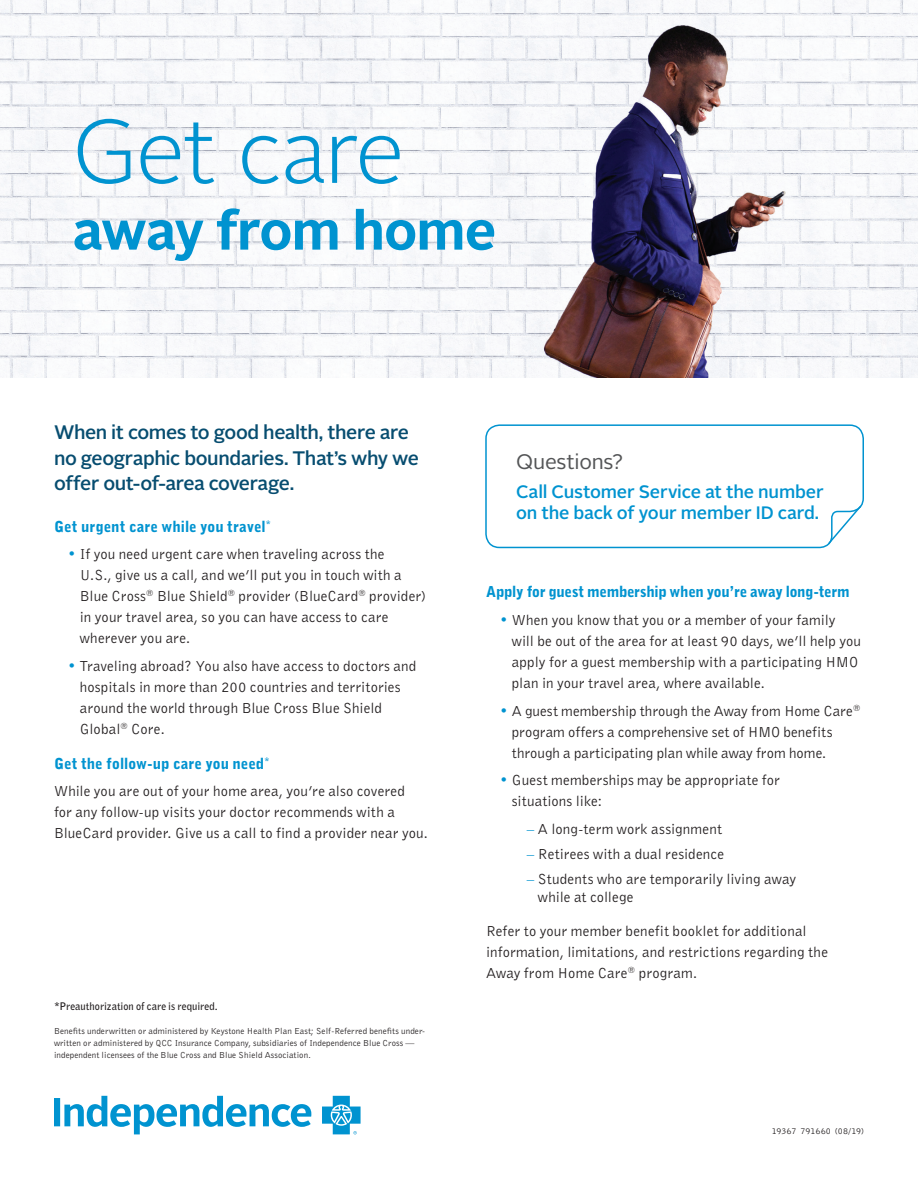
<style>
.page{position:relative;width:918px;height:1188px;background:#fff}
.page>*{position:absolute;margin:0;border:0;box-sizing:border-box;transform-origin:0 0}
.Letter_Headline{font:300 90px "Alright Sans";letter-spacing:-.03em;color:#0093d0}
.Letter_Headline-2{font:700 54px "Alright Sans";letter-spacing:-.02em;color:#0093d0}
.sub{font:21px "Alright Sans";letter-spacing:-.01em;color:#545557}
.Body{font:500 19.5px/25.5px "Alright Sans";letter-spacing:-.02em;color:#074d70}
.sub-2{font:500 18px/21.6px "Alright Sans";letter-spacing:-.01em;color:#0093d0}
.Body-2{font:15px/21px "Bell Gothic";letter-spacing:.01em;color:#231f20}
.Body-3{font:900 15px "Bell Gothic";letter-spacing:-.005em;color:#0093d0}
.Sub_Sub{font:700 10.5px "Bell Gothic";letter-spacing:.01em;color:#231f20}
.Disclaimer{font:9px/12px "Bell Gothic";letter-spacing:.01em;color:#231f20}
.footnote{font:9px "Bell Gothic";letter-spacing:.01em;color:#231f20}
.s1{color:#0093d0}
</style>
<div class="page">
<img style="left:0;top:0;width:918px;height:378px">
<svg style="left:54px;top:1096px;width:307px;height:39px"></svg>
<svg style="left:485px;top:424px;width:379px;height:125px"></svg>
<svg style="left:827px;top:504px;width:36px;height:41px"></svg>
<p class="Letter_Headline" style="left:72px;top:91px;width:334px">Get care</p>
<p class="Letter_Headline-2" style="left:72px;top:193px;width:425px">away from home</p>
<p class="Body" style="left:54px;top:420px;width:367px">When it comes to good health, there are no geographic boundaries. That’s why we offer out-of-area coverage.</p>
<p class="Body-3" style="left:54px;top:516px;width:218px">Get urgent care while you travel<sup>*</sup></p>
<p class="Body-2" style="left:80px;top:543px;width:348px;text-indent:-12px"><span class="s1">•</span> If you need urgent care when traveling across the<br>U.S., give us a call, and we’ll put you in touch with a Blue Cross<sup>®</sup> Blue Shield<sup>®</sup> provider (BlueCard<sup>®</sup> provider) in your travel area, so you can have access to care wherever you are.</p>
<p class="Body-2" style="left:80px;top:655px;width:338px;text-indent:-12px"><span class="s1">•</span> Traveling abroad? You also have access to doctors and hospitals in more than 200 countries and territories around the world through Blue Cross Blue Shield Global<sup>®</sup> Core.</p>
<p class="Body-3" style="left:54px;top:753px;width:217px">Get the follow-up care you need<sup>*</sup></p>
<p class="Body-2" style="left:54px;top:780px;width:376px">While you are out of your home area, you’re also covered<br>for any follow-up visits your doctor recommends with a<br>BlueCard provider. Give us a call to find a provider near you.</p>
<p class="Sub_Sub" style="left:54px;top:999px;width:165px">*Preauthorization of care is required.</p>
<p class="Disclaimer" style="left:54px;top:1025px;width:373px">Benefits underwritten or administered by Keystone Health Plan East; Self-Referred benefits under&shy;written or administered by QCC Insurance Company, subsidiaries of Independence Blue Cross — independent licensees of the Blue Cross and Blue Shield Association.</p>
<p class="sub" style="left:516px;top:448px;width:109px">Questions?</p>
<p class="sub-2" style="left:516px;top:481px;width:309px">Call Customer Service at the number on the back of your member ID card.</p>
<p class="Body-3" style="left:486px;top:582px;width:365px">Apply for guest membership when you’re away long-term</p>
<p class="Body-2" style="left:512px;top:609px;width:351px;text-indent:-12px"><span class="s1">•</span> When you know that you or a member of your family will be out of the area for at least 90 days, we’ll help you apply for a guest membership with a participating HMO plan in your travel area, where available.</p>
<p class="Body-2" style="left:512px;top:700px;width:350px;text-indent:-12px"><span class="s1">•</span> A guest membership through the Away from Home Care<sup>® </sup>program offers a comprehensive set of HMO benefits through a participating plan while away from home.</p>
<p class="Body-2" style="left:512px;top:770px;width:270px;text-indent:-12px"><span class="s1">•</span> Guest memberships may be appropriate for situations like:</p>
<p class="Body-2" style="left:527px;top:818px;width:197px"><span class="s1">–</span> A long-term work assignment</p>
<p class="Body-2" style="left:527px;top:843px;width:199px"><span class="s1">–</span> Retirees with a dual residence</p>
<p class="Body-2" style="left:538px;top:869px;width:260px;line-height:18px;text-indent:-11px"><span class="s1">–</span> Students who are temporarily living away while at college</p>
<p class="Body-2" style="left:486px;top:920px;width:344px">Refer to your member benefit booklet for additional information, limitations, and restrictions regarding the<br>Away from Home Care<sup>®</sup> program.</p>
<p class="footnote" style="left:772px;top:1125px;width:94px">19367 791660 (08/19)</p>
</div>
